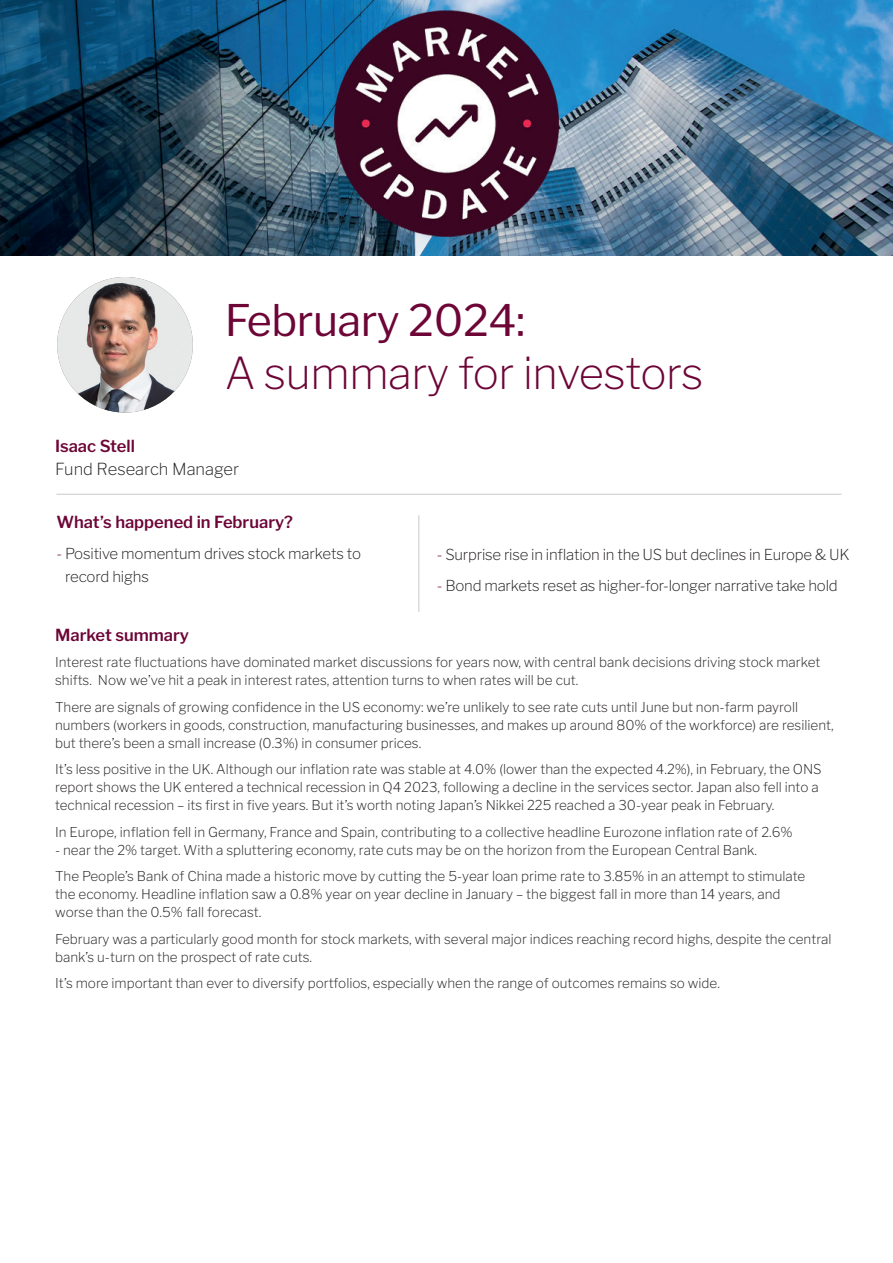
<style>
.page{position:relative;width:893px;height:1263px;background:#fff}
.page>*{position:absolute;margin:0;border:0;box-sizing:border-box;transform-origin:0 0}
.t1{font:200 43.8px "Libre Franklin";letter-spacing:-.01em;color:#6d0537}
.t2{font:43.2px "Libre Franklin";letter-spacing:-.01em;color:#6d0537}
.t3{font:600 16.5px "Libre Franklin";color:#6d0537}
.t4{font:200 16.5px "Libre Franklin";color:#231f20}
.t5{font:200 15px/22.5px "Libre Franklin";letter-spacing:-.015em;color:#231f20}
.t6{font:200 13.5px/18px "Libre Franklin";color:#231f20}
.s1{color:#700439}
</style>
<div class="page">
<hr style="left:57px;top:494px;width:784px;height:1px;background:#231f20">
<hr style="left:419px;top:515px;width:1px;height:97px;background:#231f20">
<img style="left:57px;top:277px;width:136px;height:136px;border-radius:68px">
<img style="left:0;top:0;width:893px;height:255px">
<h2 class="t2" style="left:225px;top:295px;width:302px">February 2024:</h2>
<h1 class="t1" style="left:225px;top:347px;width:480px">A summary for investors</h1>
<p class="t3" style="left:55px;top:436px;width:81px">Isaac Stell</p>
<p class="t4" style="left:55px;top:459px;width:186px">Fund Research Manager</p>
<p class="t3" style="left:56px;top:512px;width:238px">What’s happened in February?</p>
<p class="t5" style="left:65px;top:542px;width:297px;text-indent:-9px"><span class="s1">-</span> Positive momentum drives stock markets to record highs</p>
<p class="t5" style="left:437px;top:543px;width:414px"><span class="s1">-</span> Surprise rise in inflation in the US but declines in Europe &amp; UK</p>
<p class="t5" style="left:437px;top:574px;width:402px"><span class="s1">-</span> Bond markets reset as higher-for-longer narrative take hold</p>
<p class="t3" style="left:55px;top:625px;width:135px">Market summary</p>
<p class="t6" style="left:55px;top:653px;width:767px">Interest rate fluctuations have dominated market discussions for years now, with central bank decisions driving stock market shifts. Now we’ve hit a peak in interest rates, attention turns to when rates will be cut.</p>
<p class="t6" style="left:55px;top:698px;width:780px">There are signals of growing confidence in the US economy: we’re unlikely to see rate cuts until June but non-farm payroll numbers (workers in goods, construction, manufacturing businesses, and makes up around 80% of the workforce) are resilient, but there’s been a small increase (0.3%) in consumer prices.</p>
<p class="t6" style="left:55px;top:760px;width:768px">It’s less positive in the UK. Although our inflation rate was stable at 4.0% (lower than the expected 4.2%), in February, the ONS report shows the UK entered a technical recession in Q4 2023, following a decline in the services sector. Japan also fell into a technical recession – its first in five years. But it’s worth noting Japan’s Nikkei 225 reached a 30-year peak in February.</p>
<p class="t6" style="left:55px;top:823px;width:739px">In Europe, inflation fell in Germany, France and Spain, contributing to a collective headline Eurozone inflation rate of 2.6%</p>
<p class="t6" style="left:55px;top:836px;width:752px;line-height:26.5px">- near the 2% target. With a spluttering economy, rate cuts may be on the horizon from the European Central Bank.<br>The People’s Bank of China made a historic move by cutting the 5-year loan prime rate to 3.85% in an attempt to stimulate</p>
<p class="t6" style="left:55px;top:885px;width:727px">the economy. Headline inflation saw a 0.8% year on year decline in January – the biggest fall in more than 14 years, and worse than the 0.5% fall forecast.</p>
<p class="t6" style="left:55px;top:930px;width:778px">February was a particularly good month for stock markets, with several major indices reaching record highs, despite the central bank’s u-turn on the prospect of rate cuts.</p>
<p class="t6" style="left:55px;top:974px;width:666px">It’s more important than ever to diversify portfolios, especially when the range of outcomes remains so wide.</p>
</div>
